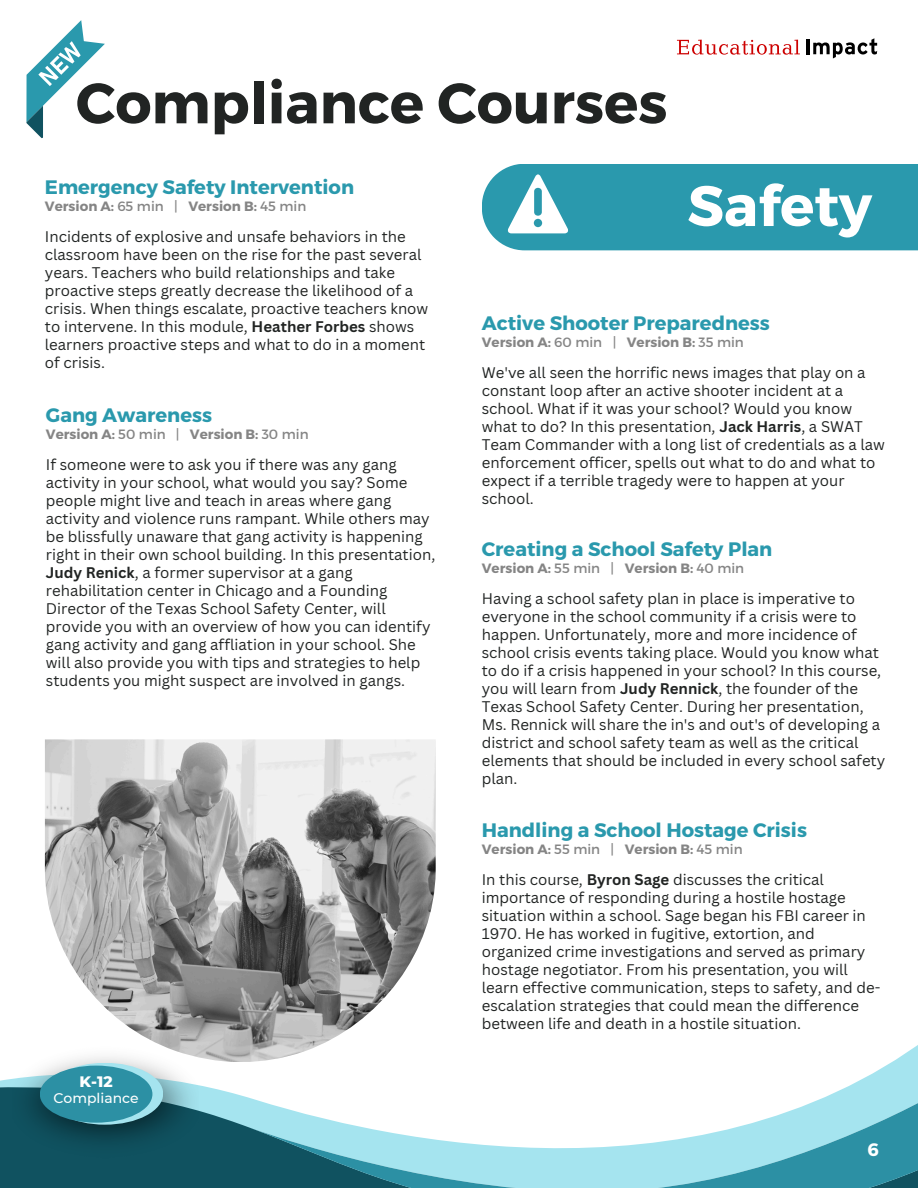
<style>
.page{position:relative;width:918px;height:1188px;background:#fff}
.page>*{position:absolute;margin:0;border:0;box-sizing:border-box;transform-origin:0 0}
.t1{font:700 56.85px "Montserrat";color:#212423}
.t2{font:700 56.85px "Montserrat";color:#fff}
.t3{font:700 19.5px "Montserrat";color:#2a99ad}
.t4{font:700 18px "Montserrat";color:#fff}
.t5{font:800 15.45px "Montserrat";color:#fff}
.t6{font:15px/18px "Canva Sans";color:#212423}
.t7{font:500 13.95px "Montserrat";color:#fff}
.t8{font:700 13.5px "Montserrat";color:#858585}
.s1{font-weight:400}
.s2{font-weight:700}
</style>
<div class="page">
<svg style="left:677px;top:40px;width:123px;height:15px"></svg>
<hr style="left:806px;top:39px;width:3px;height:15px;background:#000">
<svg style="left:813px;top:38px;width:64px;height:20px"></svg>
<svg style="left:26px;top:20px;width:79px;height:118px"></svg>
<svg style="left:0;top:1080px;width:244px;height:108px;background:#2b6a77"></svg>
<svg style="left:244px;top:1045px;width:674px;height:143px"></svg>
<img style="left:12px;top:1062px;width:186px;height:99px">
<svg style="left:47px;top:1063px;width:116px;height:62px"></svg>
<div style="left:40px;top:1066px;width:112px;height:57px;background:#2c90a4;border-radius:50%"></div>
<svg style="left:482px;top:164px;width:436px;height:86px;background:#379fb2"></svg>
<img style="left:45px;top:739px;width:391px;height:323px">
<p class="t1" style="left:76px;top:66px;width:593px">Compliance Courses</p>
<h2 class="t3" style="left:45px;top:175px;width:311px">Emergency Safety Intervention</h2>
<h2 class="t8" style="left:45px;top:198px;width:263px">Version A: <span class="s1">65 min |</span> Version B: <span class="s1">45 min</span></h2>
<p class="t6" style="left:45px;top:228px;width:385px">Incidents of explosive and unsafe behaviors in the classroom have been on the rise for the past several years. Teachers who build relationships and take proactive steps greatly decrease the likelihood of a crisis. When things escalate, proactive teachers know to intervene. In this module, <span class="s2">Heather Forbes</span> shows learners proactive steps and what to do in a moment of crisis.</p>
<p class="t3" style="left:46px;top:402px;width:168px">Gang Awareness</p>
<p class="t8" style="left:46px;top:425px;width:264px">Version A: <span class="s1">50 min |</span> Version B: <span class="s1">30 min</span></p>
<h2 class="t6" style="left:46px;top:455px;width:391px">If someone were to ask you if there was any gang activity in your school, what would you say? Some people might live and teach in areas where gang activity and violence runs rampant. While others may be blissfully unaware that gang activity is happening right in their own school building. In this presentation, <span class="s2">Judy Renick</span>, a former supervisor at a gang rehabilitation center in Chicago and a Founding Director of the Texas School Safety Center, will provide you with an overview of how you can identify gang activity and gang affliation in your school. She will also provide you with tips and strategies to help students you might suspect are involved in gangs.</h2>
<p class="t5" style="left:80px;top:1072px;width:35px">K-12</p>
<p class="t7" style="left:54px;top:1089px;width:87px">Compliance</p>
<h1 class="t2" style="left:687px;top:169px;width:186px">Safety</h1>
<h2 class="t3" style="left:482px;top:311px;width:290px">Active Shooter Preparedness</h2>
<h2 class="t8" style="left:482px;top:334px;width:264px">Version A: <span class="s1">60 min |</span> Version B: <span class="s1">35 min</span></h2>
<p class="t6" style="left:482px;top:363px;width:405px">We've all seen the horrific news images that play on a constant loop after an active shooter incident at a school. What if it was your school? Would you know what to do? In this presentation, <span class="s2">Jack Harris</span>, a SWAT Team Commander with a long list of credentials as a law enforcement officer, spells out what to do and what to expect if a terrible tragedy were to happen at your school.</p>
<h2 class="t3" style="left:482px;top:537px;width:292px">Creating a School Safety Plan</h2>
<h2 class="t8" style="left:482px;top:560px;width:264px">Version A: <span class="s1">55 min |</span> Version B: <span class="s1">40 min</span></h2>
<p class="t6" style="left:482px;top:590px;width:405px">Having a school safety plan in place is imperative to everyone in the school community if a crisis were to happen. Unfortunately, more and more incidence of school crisis events taking place. Would you know what to do if a crisis happened in your school? In this course, you will learn from <span class="s2">Judy Rennick</span>, the founder of the Texas School Safety Center. During her presentation, Ms. Rennick will share the in's and out's of developing a district and school safety team as well as the critical elements that should be included in every school safety plan.</p>
<h2 class="t3" style="left:482px;top:817px;width:327px">Handling a School Hostage Crisis</h2>
<h2 class="t8" style="left:482px;top:840px;width:262px">Version A: <span class="s1">55 min |</span> Version B: <span class="s1">45 min</span></h2>
<p class="t6" style="left:482px;top:870px;width:400px">In this course, <span class="s2">Byron Sage</span> discusses the critical importance of responding during a hostile hostage situation within a school. Sage began his FBI career in 1970. He has worked in fugitive, extortion, and organized crime investigations and served as primary hostage negotiator. From his presentation, you will learn effective communication, steps to safety, and de&shy;escalation strategies that could mean the difference between life and death in a hostile situation.</p>
<h1 class="t4" style="left:867px;top:1138px;width:13px">6</h1>
</div>
